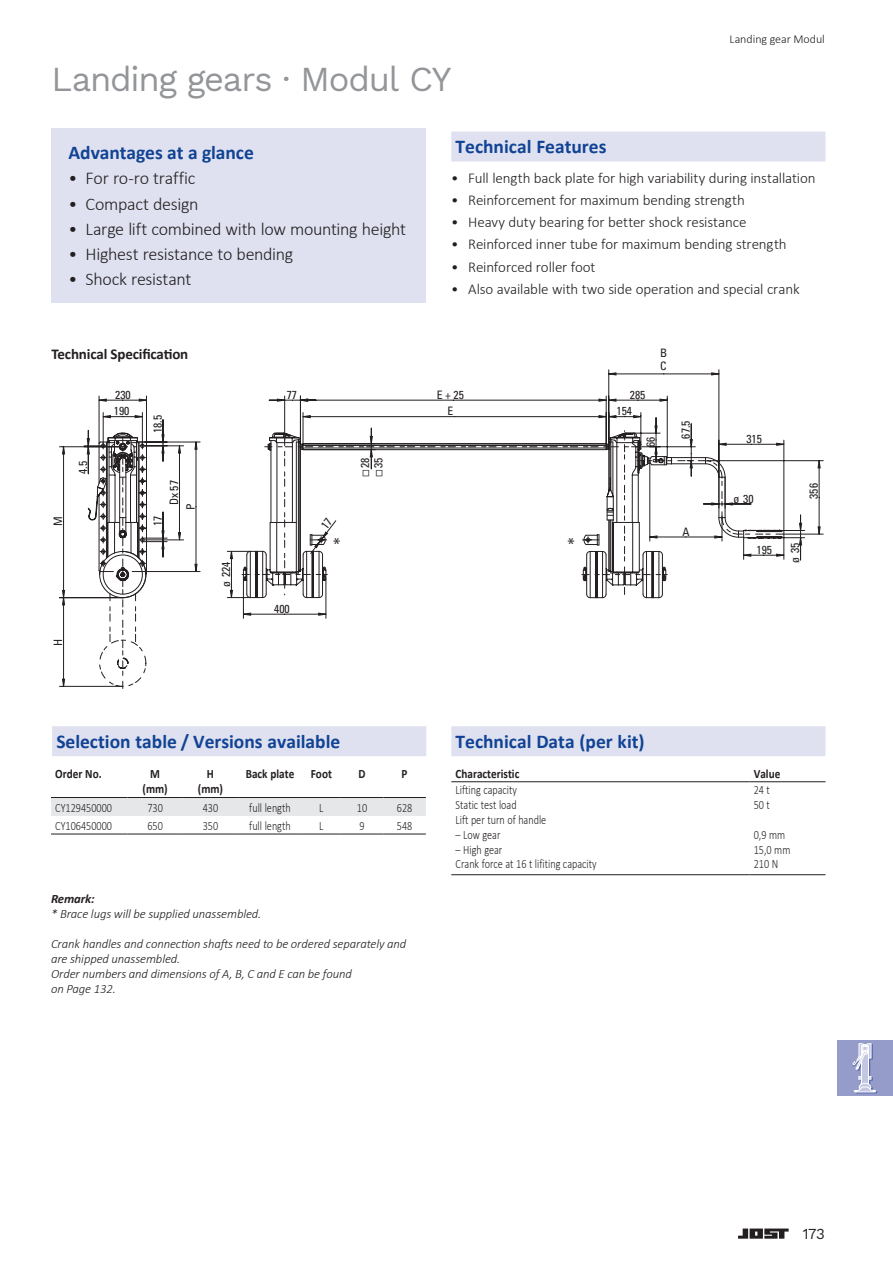
<style>
.page{position:relative;width:893px;height:1263px;background:#fff}
.page>*{position:absolute;margin:0;border:0;box-sizing:border-box;transform-origin:0 0}
.t1{font:34.5px "Work Sans";letter-spacing:-.035em;color:#939598}
.t2{font:700 19.5px "Calibri";color:#114394}
.t3{font:300 18px "Calibri";letter-spacing:-.015em;color:#231f20}
.t4{font:17.4px "Myriad Pro";color:#231f20}
.t5{font:300 15px "Calibri";letter-spacing:-.01em;color:#231f20}
.t6{font:700 15px "Calibri";letter-spacing:-.01em;color:#231f20}
.t7{font:15px "Work Sans";color:#231f20}
.t8{font:300 12.75px "Calibri";color:#231f20;scale:.8 1}
.t9{font:italic 300 12.75px/15px "Calibri";letter-spacing:-.01em;color:#231f20}
.t10{font:700 12.75px/15.8px "Calibri";color:#231f20;text-align:center;scale:.88 1}
.t11{font:italic 700 12.75px "Calibri";letter-spacing:-.01em;color:#231f20}
.t12{font:300 12px "Calibri";letter-spacing:-.005em;color:#231f20}
.t13{font:condensed 11.7px/16.5px "Univers";color:#231f20}
</style>
<div class="page">
<svg style="left:738px;top:1228px;width:51px;height:11px"></svg>
<div style="left:838px;top:1040px;width:55px;height:55px;background:#959cca"></div>
<svg style="left:852px;top:1043px;width:26px;height:51px"></svg>
<svg style="left:59px;top:369px;width:764px;height:318px"></svg>
<div style="left:52px;top:726px;width:374px;height:30px;background:#dfe1f0"></div>
<div style="left:451px;top:726px;width:374px;height:30px;background:#dfe1f0"></div>
<div style="left:451px;top:132px;width:374px;height:30px;background:#dfe1f0"></div>
<svg style="left:451px;top:782px;width:374px;height:1px"></svg>
<hr style="left:451px;top:781px;width:298px;height:1px;background:#231f20">
<hr style="left:749px;top:781px;width:76px;height:1px;background:#231f20">
<hr style="left:451px;top:874px;width:298px;height:1px;background:#231f20">
<hr style="left:749px;top:874px;width:76px;height:1px;background:#231f20">
<svg style="left:51px;top:798px;width:375px;height:36px"></svg>
<hr style="left:51px;top:834px;width:77px;height:1px;background:#231f20">
<hr style="left:128px;top:834px;width:55px;height:1px;background:#231f20">
<hr style="left:183px;top:834px;width:55px;height:1px;background:#231f20">
<hr style="left:238px;top:834px;width:64px;height:1px;background:#231f20">
<hr style="left:302px;top:834px;width:39px;height:1px;background:#231f20">
<hr style="left:341px;top:834px;width:42px;height:1px;background:#231f20">
<hr style="left:383px;top:834px;width:43px;height:1px;background:#231f20">
<hr style="left:51px;top:797px;width:77px;height:1px;background:#231f20">
<hr style="left:128px;top:797px;width:55px;height:1px;background:#231f20">
<hr style="left:183px;top:797px;width:55px;height:1px;background:#231f20">
<hr style="left:238px;top:797px;width:64px;height:1px;background:#231f20">
<hr style="left:302px;top:797px;width:39px;height:1px;background:#231f20">
<hr style="left:341px;top:797px;width:42px;height:1px;background:#231f20">
<hr style="left:383px;top:797px;width:43px;height:1px;background:#231f20">
<div style="left:52px;top:128px;width:374px;height:174px;background:#dfe1f0"></div>
<svg style="left:87px;top:426px;width:697px;height:262px"></svg>
<h1 class="t1" style="left:52px;top:53px;width:402px">Landing gears · Modul CY</h1>
<p class="t12" style="left:729px;top:32px;width:97px">Landing gear Modul</p>
<h2 class="t2" style="left:69px;top:139px;width:187px">Advantages at a glance</h2>
<p class="t3" style="left:69px;top:167px;width:129px">• For ro-ro traffic</p>
<p class="t3" style="left:69px;top:193px;width:132px">• Compact design</p>
<p class="t3" style="left:69px;top:218px;width:339px">• Large lift combined with low mounting height</p>
<p class="t3" style="left:69px;top:243px;width:226px">• Highest resistance to bending</p>
<p class="t3" style="left:69px;top:268px;width:124px">• Shock resistant</p>
<p class="t6" style="left:52px;top:343px;width:138px">Technical Specification</p>
<h2 class="t2" style="left:456px;top:133px;width:152px">Technical Features</h2>
<p class="t5" style="left:451px;top:168px;width:366px">• Full length back plate for high variability during installation</p>
<p class="t5" style="left:451px;top:190px;width:295px">• Reinforcement for maximum bending strength</p>
<p class="t5" style="left:451px;top:213px;width:297px">• Heavy duty bearing for better shock resistance</p>
<p class="t5" style="left:451px;top:235px;width:337px">• Reinforced inner tube for maximum bending strength</p>
<p class="t5" style="left:451px;top:257px;width:146px">• Reinforced roller foot</p>
<p class="t5" style="left:451px;top:279px;width:350px">• Also available with two side operation and special crank</p>
<p class="t13" style="left:660px;top:345px;width:9px;line-height:13.5px">B<br>C</p>
<p class="t13" style="left:74px;top:474px;width:14px;rotate:-90deg">4.5</p>
<p class="t13" style="left:50px;top:526px;width:11px;rotate:-90deg">M</p>
<p class="t13" style="left:50px;top:645px;width:9px;rotate:-90deg">H</p>
<p class="t13" style="left:114px;top:386px;width:18px">230<br>190</p>
<p class="t13" style="left:149px;top:433px;width:20px;rotate:-90deg">18.5</p>
<p class="t13" style="left:149px;top:526px;width:12px;rotate:-90deg">17</p>
<p class="t13" style="left:165px;top:505px;width:27px;rotate:-90deg">Dx 57</p>
<p class="t13" style="left:182px;top:510px;width:8px;rotate:-90deg">P</p>
<p class="t13" style="left:217px;top:587px;width:27px;rotate:-90deg">ø 224</p>
<p class="t13" style="left:287px;top:386px;width:12px">77</p>
<p class="t13" style="left:437px;top:386px;width:29px;text-align:center">E + 25<br>E</p>
<p class="t13" style="left:357px;top:477px;width:20px;rotate:-90deg">◻28</p>
<p class="t13" style="left:370px;top:477px;width:20px;rotate:-90deg">◻35</p>
<p class="t13" style="left:274px;top:600px;width:17px">400</p>
<p class="t4" style="left:333px;top:534px;width:9px">*</p>
<p class="t4" style="left:568px;top:534px;width:9px">*</p>
<p class="t13" style="left:630px;top:386px;width:17px">285</p>
<p class="t13" style="left:617px;top:403px;width:17px">154</p>
<p class="t13" style="left:642px;top:447px;width:12px;rotate:-90deg">66</p>
<p class="t13" style="left:677px;top:438px;width:20px;rotate:-90deg">67.5</p>
<p class="t13" style="left:682px;top:523px;width:9px">A</p>
<p class="t13" style="left:746px;top:430px;width:17px">315</p>
<p class="t13" style="left:733px;top:490px;width:22px">ø 30</p>
<p class="t13" style="left:805px;top:499px;width:17px;rotate:-90deg">356</p>
<p class="t13" style="left:757px;top:541px;width:17px">195</p>
<p class="t13" style="left:786px;top:563px;width:22px;rotate:-90deg">ø 35</p>
<h2 class="t2" style="left:56px;top:727px;width:285px">Selection table / Versions available</h2>
<h2 class="t2" style="left:456px;top:727px;width:191px">Technical Data (per kit)</h2>
<p class="t10" style="left:55px;top:765px;width:54px">Order No.</p>
<p class="t10" style="left:143px;top:765px;width:30px">M (mm)</p>
<p class="t10" style="left:198px;top:765px;width:30px">H (mm)</p>
<p class="t10" style="left:246px;top:765px;width:57px">Back plate</p>
<p class="t10" style="left:311px;top:765px;width:25px">Foot</p>
<p class="t10" style="left:359px;top:765px;width:10px">D</p>
<p class="t10" style="left:402px;top:765px;width:8px">P</p>
<p class="t8" style="left:55px;top:799px;width:72px">CY129450000</p>
<p class="t8" style="left:147px;top:799px;width:21px">730</p>
<p class="t8" style="left:203px;top:799px;width:21px">430</p>
<p class="t8" style="left:249px;top:799px;width:53px">full length</p>
<p class="t8" style="left:319px;top:799px;width:7px">L</p>
<p class="t8" style="left:357px;top:799px;width:14px">10</p>
<p class="t8" style="left:397px;top:799px;width:21px">628</p>
<p class="t8" style="left:55px;top:818px;width:72px">CY106450000</p>
<p class="t8" style="left:147px;top:818px;width:21px">650</p>
<p class="t8" style="left:203px;top:818px;width:21px">350</p>
<p class="t8" style="left:249px;top:818px;width:53px">full length</p>
<p class="t8" style="left:319px;top:818px;width:7px">L</p>
<p class="t8" style="left:359px;top:818px;width:8px">9</p>
<p class="t8" style="left:397px;top:818px;width:21px">548</p>
<p class="t11" style="left:51px;top:890px;width:45px">Remark:</p>
<p class="t9" style="left:51px;top:906px;width:212px">* Brace lugs will be supplied unassembled.</p>
<p class="t9" style="left:51px;top:936px;width:357px">Crank handles and connection shafts need to be ordered separately and are shipped unassembled.<br>Order numbers and dimensions of A, B, C and E can be found<br>on Page 132.</p>
<p class="t10" style="left:456px;top:765px;width:74px">Characteristic</p>
<p class="t10" style="left:754px;top:765px;width:32px">Value</p>
<p class="t8" style="left:456px;top:782px;width:78px">Lifting capacity</p>
<p class="t8" style="left:754px;top:782px;width:22px">24 t</p>
<p class="t8" style="left:456px;top:797px;width:78px">Static test load</p>
<p class="t8" style="left:754px;top:797px;width:22px">50 t</p>
<p class="t8" style="left:456px;top:812px;width:115px">Lift per turn of handle</p>
<p class="t8" style="left:456px;top:827px;width:58px">– Low gear</p>
<p class="t8" style="left:754px;top:827px;width:41px">0,9 mm</p>
<p class="t8" style="left:456px;top:841px;width:60px">– High gear</p>
<p class="t8" style="left:754px;top:841px;width:47px">15,0 mm</p>
<p class="t8" style="left:456px;top:856px;width:178px">Crank force at 16 t lifiting capacity</p>
<p class="t8" style="left:754px;top:856px;width:32px">210 N</p>
<p class="t7" style="left:803px;top:1222px;width:24px">173</p>
</div>
